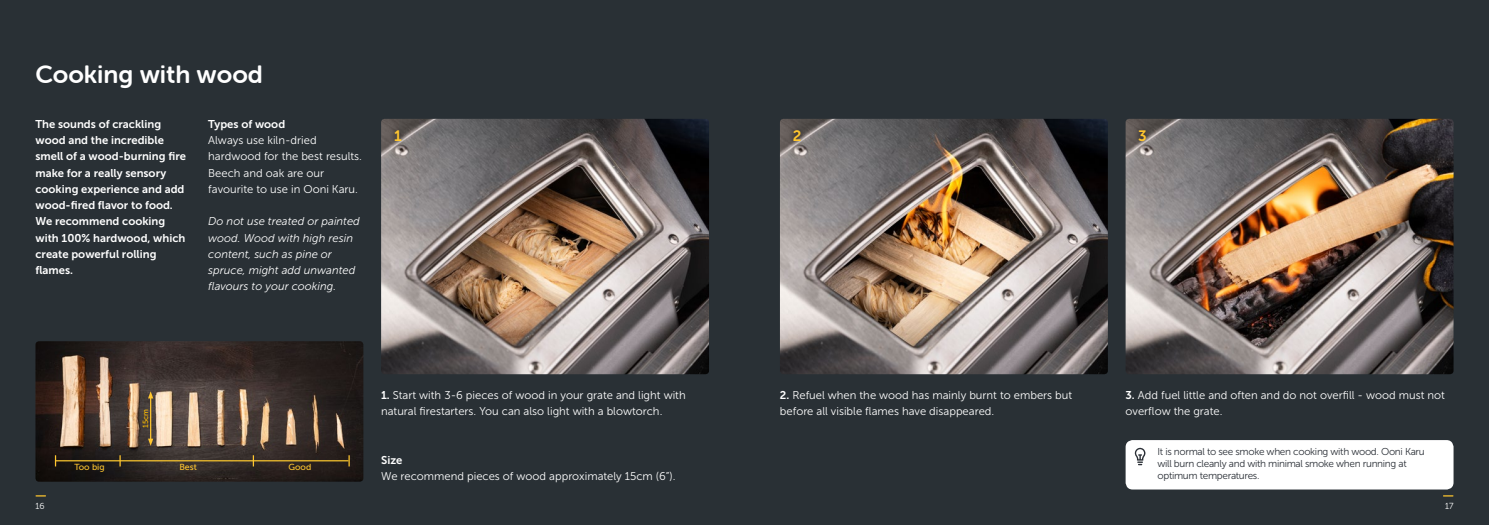
<style>
.page{position:relative;width:1489px;height:525px;background:#fff}
.page>*{position:absolute;margin:0;border:0;box-sizing:border-box;transform-origin:0 0}
.t1{font:25px "Museo Sans Rounded 700";color:#fff}
.t2{font:15px "Museo Sans 700";color:#ffc62f}
.t3{font:11.25px/16.2px "Museo Sans 300";color:#fff}
.t4{font:11.25px/16.2px "Museo Sans 700";color:#fff}
.t5{font:italic 11.25px/16.2px "Museo Sans 300";color:#fff}
.t6{font:10px/12px "Museo Sans 300";letter-spacing:-.03em;color:#2a2f36}
.t7{font:8.75px "Museo Sans 500";color:#ffc62f}
.t8{font:8.75px "Museo Sans Rounded 300";color:#fff}
.t9{font:7.5px "Museo Sans 500";color:#ffbe00}
.s1{font-family:"Museo Sans 700"}
</style>
<div class="page">
<div style="left:0;top:0;width:1488px;height:524px;background:#293035"></div>
<img style="left:381px;top:119px;width:328px;height:255px">
<img style="left:780px;top:119px;width:327px;height:255px">
<img style="left:1125px;top:119px;width:328px;height:255px">
<img style="left:35px;top:341px;width:328px;height:140px">
<hr style="left:56px;top:460px;width:292px;height:1px;background:#f7c42e">
<svg style="left:119px;top:455px;width:2px;height:11px"></svg>
<svg style="left:348px;top:455px;width:2px;height:11px"></svg>
<div style="left:389px;top:124px;width:19px;height:24px;background:#000;opacity:.75"></div>
<div style="left:786px;top:123px;width:21px;height:25px;background:#000;opacity:.75"></div>
<div style="left:1131px;top:123px;width:21px;height:25px;background:#000;opacity:.75"></div>
<hr style="left:150px;top:396px;width:1px;height:44px;background:#ffc62f">
<svg style="left:148px;top:391px;width:5px;height:7px"></svg>
<svg style="left:148px;top:438px;width:5px;height:7px"></svg>
<div style="left:1125px;top:440px;width:328px;height:49px;background:#fff;border-radius:7px"></div>
<svg style="left:1134px;top:447px;width:11px;height:18px"></svg>
<h1 class="t1" style="left:35px;top:60px;width:229px">Cooking with wood</h1>
<p class="t4" style="left:35px;top:116px;width:152px">The sounds of crackling wood and the incredible smell of a wood-burning fire make for a really sensory cooking experience and add wood-fired flavor to food.<br>We recommend cooking with 100% hardwood, which create powerful rolling flames.</p>
<p class="t4" style="left:208px;top:116px;width:78px">Types of wood</p>
<p class="t3" style="left:208px;top:132px;width:155px">Always use kiln-dried hardwood for the best results.<br>Beech and oak are our favourite to use in Ooni Karu.</p>
<p class="t5" style="left:208px;top:213px;width:153px">Do not use treated or painted wood. Wood with high resin content, such as pine or spruce, might add unwanted flavours to your cooking.</p>
<h2 class="t2" style="left:394px;top:127px;width:9px">1</h2>
<h2 class="t2" style="left:792px;top:127px;width:10px">2</h2>
<h2 class="t2" style="left:1137px;top:127px;width:10px">3</h2>
<p class="t9" style="left:141px;top:428px;width:20px;rotate:-90deg">15cm</p>
<p class="t7" style="left:74px;top:462px;width:32px">Too big</p>
<p class="t7" style="left:179px;top:462px;width:19px">Best</p>
<p class="t7" style="left:288px;top:462px;width:24px">Good</p>
<p class="t3" style="left:381px;top:386px;width:306px"><span class="s1">1.</span> Start with 3-6 pieces of wood in your grate and light with natural firestarters. You can also light with a blowtorch.</p>
<p class="t3" style="left:780px;top:386px;width:294px"><span class="s1">2.</span> Refuel when the wood has mainly burnt to embers but before all visible flames have disappeared.</p>
<p class="t3" style="left:1125px;top:386px;width:321px"><span class="s1">3.</span> Add fuel little and often and do not overfill - wood must not overflow the grate.</p>
<p class="t4" style="left:381px;top:451px;width:23px">Size</p>
<p class="t3" style="left:381px;top:468px;width:296px">We recommend pieces of wood approximately 15cm (6”).</p>
<p class="t6" style="left:1157px;top:445px;width:269px">It is normal to see smoke when cooking with wood. Ooni Karu will burn cleanly and with minimal smoke when running at optimum temperatures.</p>
<p class="t8" style="left:35px;top:501px;width:11px">16</p>
<p class="t8" style="left:1444px;top:501px;width:10px">17</p>
</div>
